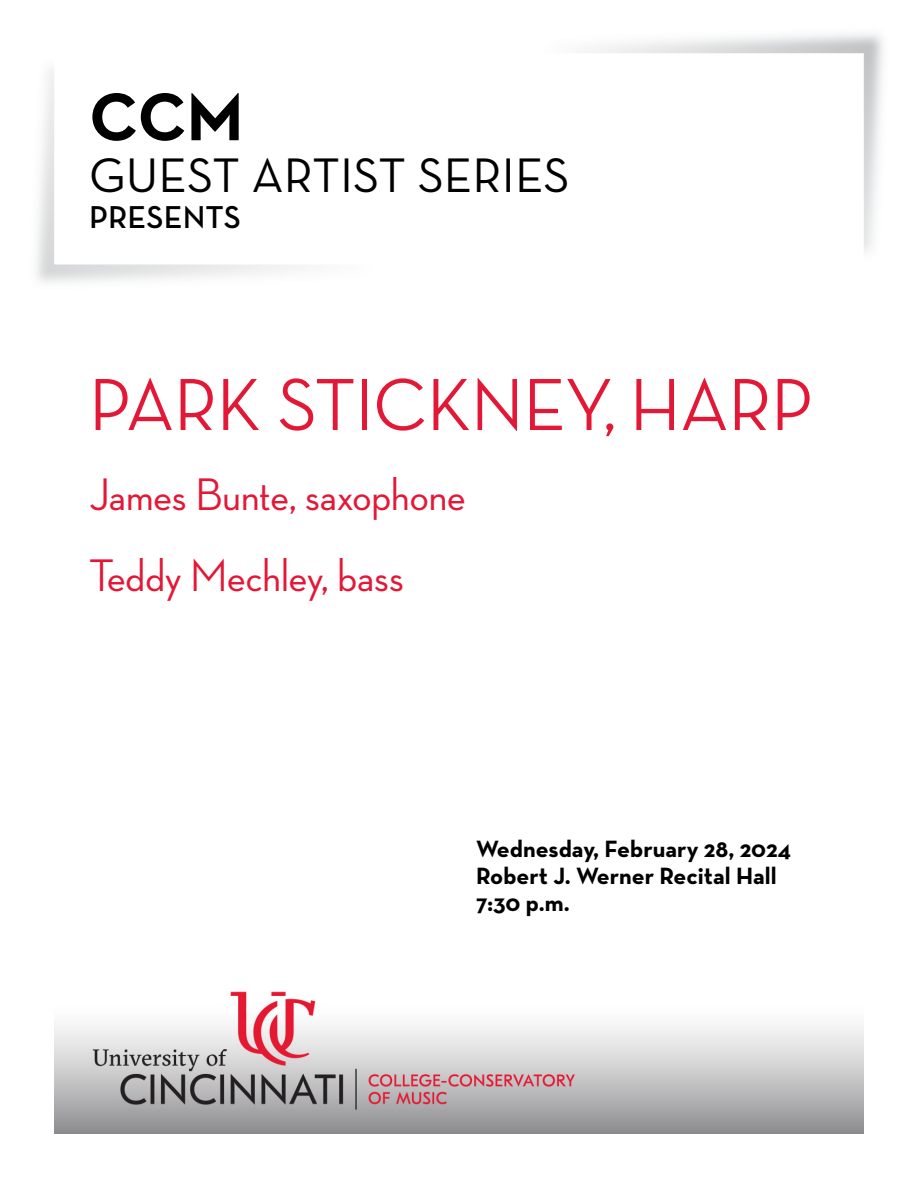
<style>
.page{position:relative;width:918px;height:1188px;background:#fff}
.page>*{position:absolute;margin:0;border:0;box-sizing:border-box;transform-origin:0 0}
.Concert_Title__H1{font:500 75px "Neutra Disp";color:#e31837}
.Page_Intro__H1{font:700 68.7px "Neutra Text";color:#000}
.Page_Intro__H1-2{font:49.35px "Neutra Text";color:#000}
.Musician_Conductor__H2{font:500 46.5px "Neutra Disp";color:#e31837}
.Page_Intro__H1-3{font:600 32.25px "Neutra Text";color:#000}
.Date_Venue_Time__H3{font:700 24px "Neutra Text";color:#000}
</style>
<div class="page">
<img style="left:54px;top:991px;width:810px;height:143px">
<img style="left:589px;top:34px;width:294px;height:218px">
<h1 class="Page_Intro__H1" style="left:89px;top:74px;width:156px">CCM</h1>
<h1 class="Page_Intro__H1-2" style="left:89px;top:145px;width:482px">GUEST ARTIST SERIES</h1>
<h1 class="Page_Intro__H1-3" style="left:89px;top:197px;width:153px">PRESENTS</h1>
<h1 class="Concert_Title__H1" style="left:89px;top:363px;width:726px">PARK STICKNEY, HARP</h1>
<h2 class="Musician_Conductor__H2" style="left:89px;top:469px;width:378px">James Bunte, saxophone</h2>
<h2 class="Musician_Conductor__H2" style="left:89px;top:549px;width:316px">Teddy Mechley, bass</h2>
<h3 class="Date_Venue_Time__H3" style="left:476px;top:834px;width:316px">Wednesday, February 28, 2024</h3>
<h3 class="Date_Venue_Time__H3" style="left:476px;top:861px;width:302px">Robert J. Werner Recital Hall</h3>
<h3 class="Date_Venue_Time__H3" style="left:476px;top:888px;width:95px">7:30 p.m.</h3>
</div>
